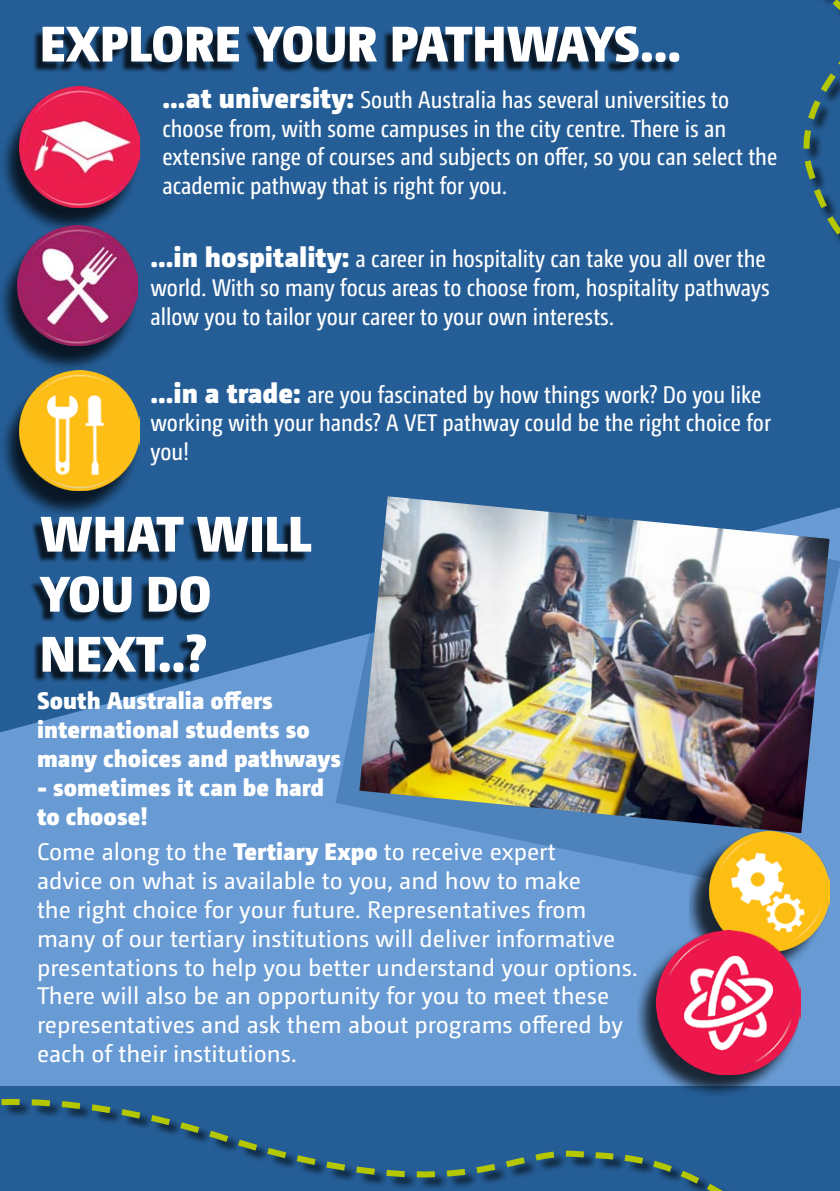
<style>
.page{position:relative;width:840px;height:1191px;background:#fff}
.page>*{position:absolute;margin:0;border:0;box-sizing:border-box;transform-origin:0 0}
.t1{font:900 50px/60px "Camingo Dos Pro";color:#fff}
.t2{font:24px/28.8px "Camingo Dos Pro Cd";color:#fff}
.t3{font:24px/28.8px "Camingo Dos Pro";color:#fff}
.t4{font:900 24px/28.8px "Camingo Dos Pro";color:#fff}
.s1{font-family:"Camingo Dos Pro";font-weight:900;font-size:28px}
.s2{font-weight:900}
</style>
<div class="page">
<div style="left:0;top:0;width:839px;height:1191px;background:#689ad3"></div>
<svg style="left:336px;top:732px;width:494px;height:159px"></svg>
<div style="left:0;top:0;width:839px;height:732px;background:#255e97"></div>
<div style="left:0;top:1086px;width:839px;height:105px;background:#255e97"></div>
<div style="left:32px;top:30px;width:644px;height:43px;background:#000;opacity:.75"></div>
<div style="left:29px;top:521px;width:278px;height:162px;background:#000;opacity:.75"></div>
<div style="left:623px;top:0;width:216px;height:284px;background:#255e97"></div>
<svg style="left:752px;top:222px;width:87px;height:71px"></svg>
<svg style="left:617px;top:0;width:222px;height:222px"></svg>
<div style="left:0;top:93px;width:141px;height:142px;background:#000;opacity:.75"></div>
<img style="left:19px;top:87px;width:120px;height:120px">
<svg style="left:1px;top:1098px;width:187px;height:26px"></svg>
<svg style="left:128px;top:1124px;width:598px;height:67px"></svg>
<img style="left:359px;top:496px;width:470px;height:337px">
<div style="left:688px;top:834px;width:137px;height:142px;background:#000;opacity:.75"></div>
<img style="left:709px;top:831px;width:120px;height:120px">
<div style="left:637px;top:933px;width:161px;height:166px;background:#000;opacity:.75"></div>
<img style="left:656px;top:930px;width:144px;height:144px">
<div style="left:0;top:232px;width:139px;height:141px;background:#000;opacity:.75"></div>
<img style="left:18px;top:225px;width:120px;height:120px">
<div style="left:0;top:377px;width:141px;height:142px;background:#000;opacity:.75"></div>
<img style="left:19px;top:371px;width:120px;height:120px">
<h1 class="t1" style="left:40px;top:13px;width:642px">EXPLORE YOUR PATHWAYS...</h1>
<p class="t2" style="left:162px;top:85px;width:616px"><span class="s1">...at university:</span> South Australia has several universities to choose from, with some campuses in the city centre. There is an extensive range of courses and subjects on offer, so you can select the academic pathway that is right for you.</p>
<p class="t2" style="left:150px;top:244px;width:620px"><span class="s1">...in hospitality:</span> a career in hospitality can take you all over the world. With so many focus areas to choose from, hospitality pathways allow you to tailor your career to your own interests.</p>
<p class="t2" style="left:150px;top:380px;width:621px"><span class="s1">...in a trade:</span> are you fascinated by how things work? Do you like working with your hands? A VET pathway could be the right choice for you!</p>
<h1 class="t1" style="left:40px;top:503px;width:273px">WHAT WILL<br>YOU DO<br>NEXT..?</h1>
<p class="t4" style="left:37px;top:686px;width:305px">South Australia offers international students so many choices and pathways</p>
<p class="t4" style="left:37px;top:772px;width:288px">- sometimes it can be hard to choose!</p>
<p class="t3" style="left:37px;top:837px;width:602px">Come along to the <span class="s2">Tertiary Expo</span> to receive expert<br>advice on what is available to you, and how to make<br>the right choice for your future. Representatives from many of our tertiary institutions will deliver informative presentations to help you better understand your options.<br>There will also be an opportunity for you to meet these representatives and ask them about programs offered by each of their institutions.</p>
</div>
